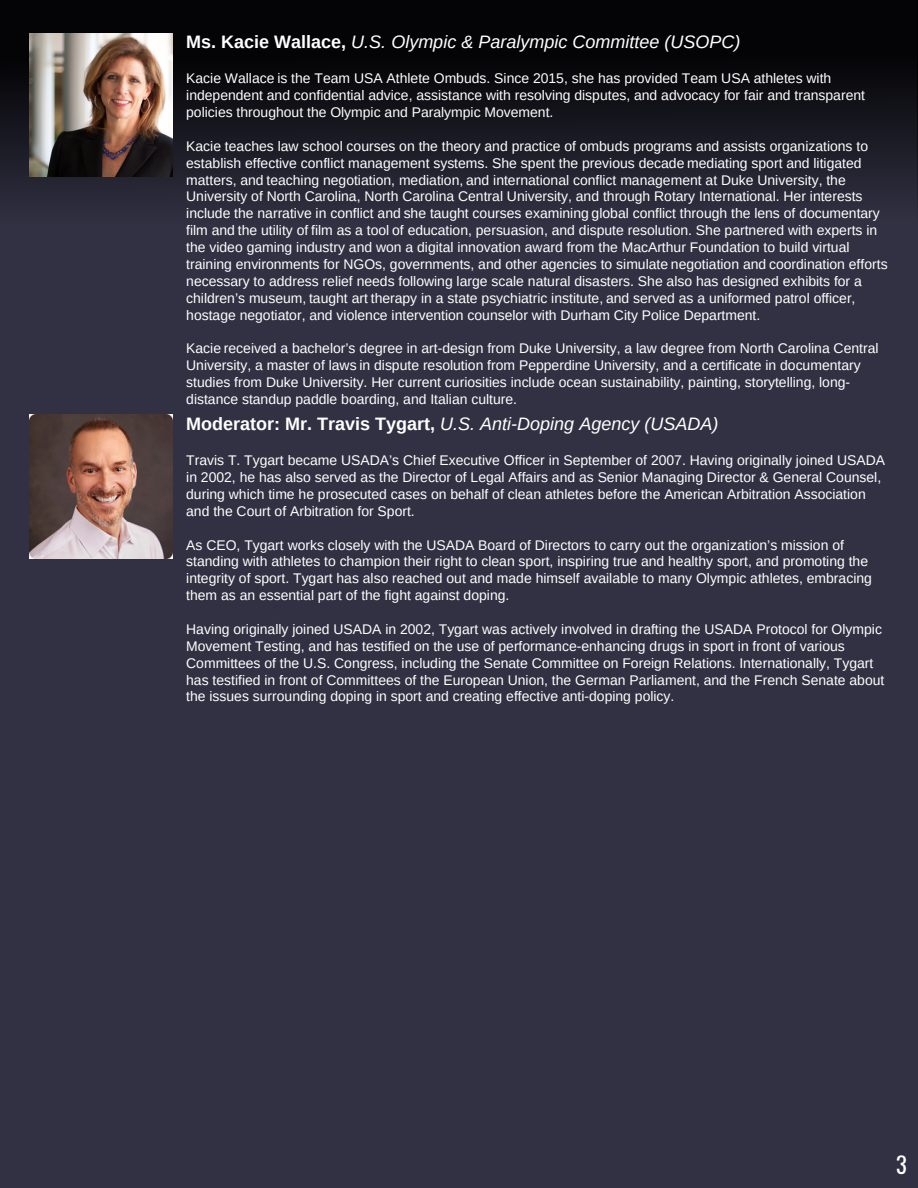
<style>
.page{position:relative;width:918px;height:1188px;background:#313143}
.page>*{position:absolute;margin:0;border:0;box-sizing:border-box;transform-origin:0 0}
.t1{font:22.5px "Oswald";color:#fff}
.t2{font:italic 18px "Arimo";color:#fff}
.t3{font:13.95px/16.8px "Arimo";color:#fff}
.s1{font-weight:700;font-style:normal}
</style>
<div class="page">
<svg style="left:0;top:0;width:918px;height:517px"></svg>
<img style="left:29px;top:415px;width:143px;height:143px">
<img style="left:29px;top:33px;width:143px;height:143px">
<p class="t2" style="left:186px;top:30px;width:556px"><span class="s1">Ms. Kacie Wallace,</span> U.S. Olympic &amp; Paralympic Committee (USOPC)</p>
<p class="t3" style="left:186px;top:70px;width:680px">Kacie Wallace is the Team USA Athlete Ombuds. Since 2015, she has provided Team USA athletes with independent and confidential advice, assistance with resolving disputes, and advocacy for fair and transparent policies throughout the Olympic and Paralympic Movement.</p>
<p class="t3" style="left:186px;top:138px;width:703px">Kacie teaches law school courses on the theory and practice of ombuds programs and assists organizations to establish effective conflict management systems. She spent the previous decade mediating sport and litigated matters, and teaching negotiation, mediation, and international conflict management at Duke University, the University of North Carolina, North Carolina Central University, and through Rotary International. Her interests include the narrative in conflict and she taught courses examining global conflict through the lens of documentary film and the utility of film as a tool of education, persuasion, and dispute resolution. She partnered with experts in the video gaming industry and won a digital innovation award from the MacArthur Foundation to build virtual training environments for NGOs, governments, and other agencies to simulate negotiation and coordination efforts necessary to address relief needs following large scale natural disasters. She also has designed exhibits for a children’s museum, taught art therapy in a state psychiatric institute, and served as a uniformed patrol officer, hostage negotiator, and violence intervention counselor with Durham City Police Department.</p>
<p class="t3" style="left:186px;top:340px;width:694px">Kacie received a bachelor’s degree in art-design from Duke University, a law degree from North Carolina Central University, a master of laws in dispute resolution from Pepperdine University, and a certificate in documentary studies from Duke University. Her current curiosities include ocean sustainability, painting, storytelling, long&shy;distance standup paddle boarding, and Italian culture.</p>
<p class="t2" style="left:186px;top:412px;width:534px"><span class="s1">Moderator: Mr. Travis Tygart,</span> U.S. Anti-Doping Agency (USADA)</p>
<p class="t3" style="left:186px;top:452px;width:700px">Travis T. Tygart became USADA’s Chief Executive Officer in September of 2007. Having originally joined USADA in 2002, he has also served as the Director of Legal Affairs and as Senior Managing Director &amp; General Counsel, during which time he prosecuted cases on behalf of clean athletes before the American Arbitration Association and the Court of Arbitration for Sport.</p>
<p class="t3" style="left:186px;top:536px;width:687px">As CEO, Tygart works closely with the USADA Board of Directors to carry out the organization’s mission of standing with athletes to champion their right to clean sport, inspiring true and healthy sport, and promoting the integrity of sport. Tygart has also reached out and made himself available to many Olympic athletes, embracing them as an essential part of the fight against doping.</p>
<p class="t3" style="left:186px;top:621px;width:700px">Having originally joined USADA in 2002, Tygart was actively involved in drafting the USADA Protocol for Olympic Movement Testing, and has testified on the use of performance-enhancing drugs in sport in front of various Committees of the U.S. Congress, including the Senate Committee on Foreign Relations. Internationally, Tygart has testified in front of Committees of the European Union, the German Parliament, and the French Senate about the issues surrounding doping in sport and creating effective anti-doping policy.</p>
<h1 class="t1" style="left:896px;top:1144px;width:12px">3</h1>
</div>
